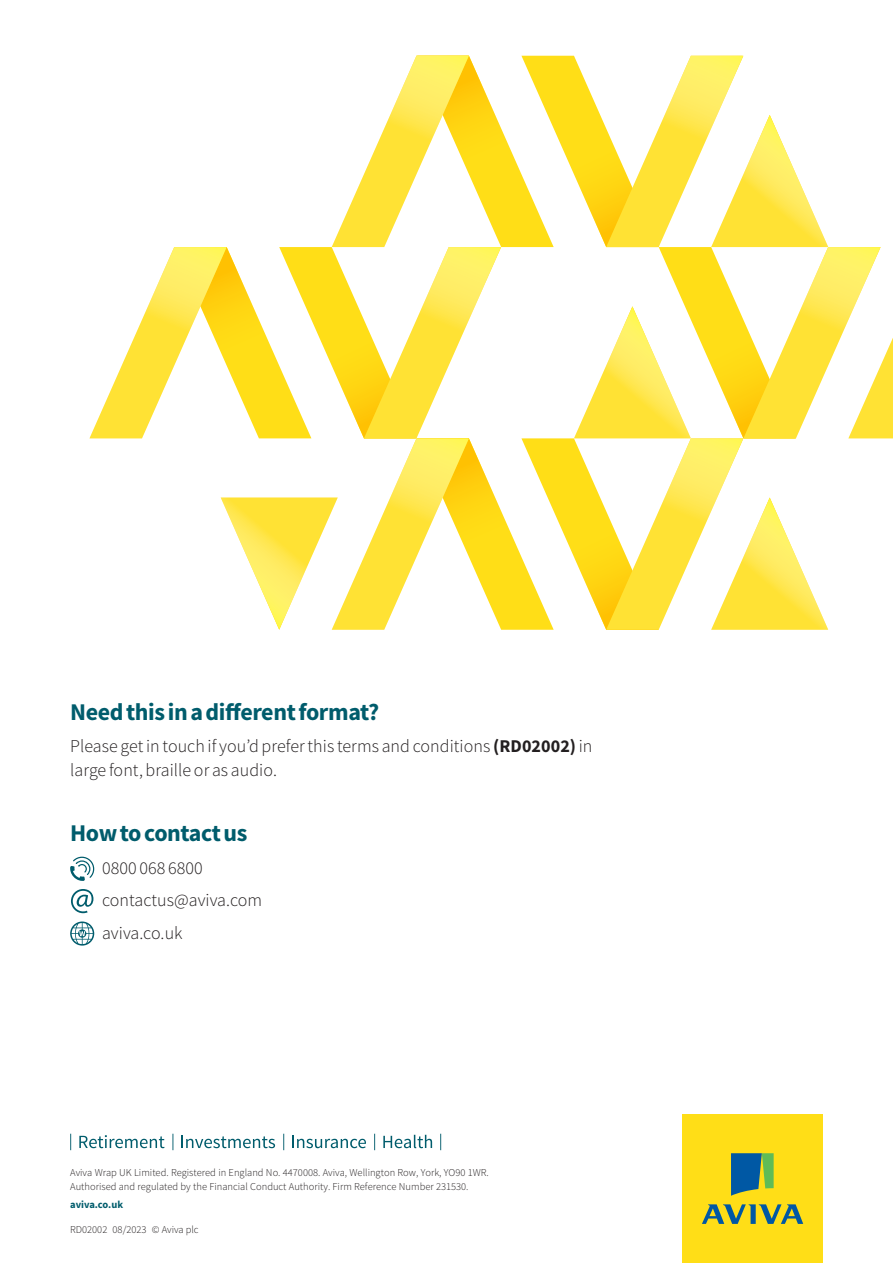
<style>
.page{position:relative;width:893px;height:1263px;background:#fff}
.page>*{position:absolute;margin:0;border:0;box-sizing:border-box;transform-origin:0 0}
.t1{font:700 24px "Source Sans Pro";letter-spacing:-.015em;color:#005c6c}
.t2{font:300 18px/32.5px "Source Sans Pro";letter-spacing:.005em;color:#231f20}
.t3{font:300 10.5px/13.5px "Source Sans Pro";color:#231f20}
.t4{font:700 10.5px "Source Sans Pro";color:#005c6c}
.s1{font-weight:700}
</style>
<div class="page">
<svg style="left:70px;top:857px;width:24px;height:24px"></svg>
<svg style="left:70px;top:921px;width:24px;height:24px"></svg>
<svg style="left:71px;top:889px;width:22px;height:24px"></svg>
<svg style="left:89px;top:56px;width:804px;height:574px"></svg>
<div style="left:682px;top:1114px;width:141px;height:149px;background:#ffde17"></div>
<svg style="left:731px;top:1153px;width:43px;height:43px"></svg>
<svg style="left:702px;top:1204px;width:101px;height:20px"></svg>
<svg style="left:79px;top:1135px;width:85px;height:13px"></svg>
<svg style="left:181px;top:1136px;width:94px;height:12px"></svg>
<svg style="left:292px;top:1136px;width:74px;height:12px"></svg>
<svg style="left:383px;top:1135px;width:49px;height:13px"></svg>
<svg style="left:440px;top:1134px;width:1px;height:16px"></svg>
<svg style="left:374px;top:1134px;width:1px;height:16px"></svg>
<svg style="left:283px;top:1134px;width:1px;height:16px"></svg>
<svg style="left:172px;top:1134px;width:1px;height:16px"></svg>
<svg style="left:70px;top:1134px;width:1px;height:16px"></svg>
<h1 class="t1" style="left:70px;top:695px;width:311px">Need this in a different format?</h1>
<h2 class="t2" style="left:70px;top:734px;width:524px;line-height:24px">Please get in touch if you’d prefer this terms and conditions <span class="s1">(RD02002)</span> in large font, braille or as audio.</h2>
<h1 class="t1" style="left:70px;top:817px;width:179px">How to contact us</h1>
<h2 class="t2" style="left:102px;top:851px;width:162px">0800 068 6800 contactus@aviva.com aviva.co.uk</h2>
<p class="t3" style="left:70px;top:1166px;width:420px">Aviva Wrap UK Limited. Registered in England No. 4470008. Aviva, Wellington Row, York, YO90 1WR.<br>Authorised and regulated by the Financial Conduct Authority. Firm Reference Number 231530.</p>
<p class="t4" style="left:70px;top:1197px;width:54px">aviva.co.uk</p>
<p class="t3" style="left:70px;top:1222px;width:130px">RD02002 08/2023 © Aviva plc</p>
</div>
